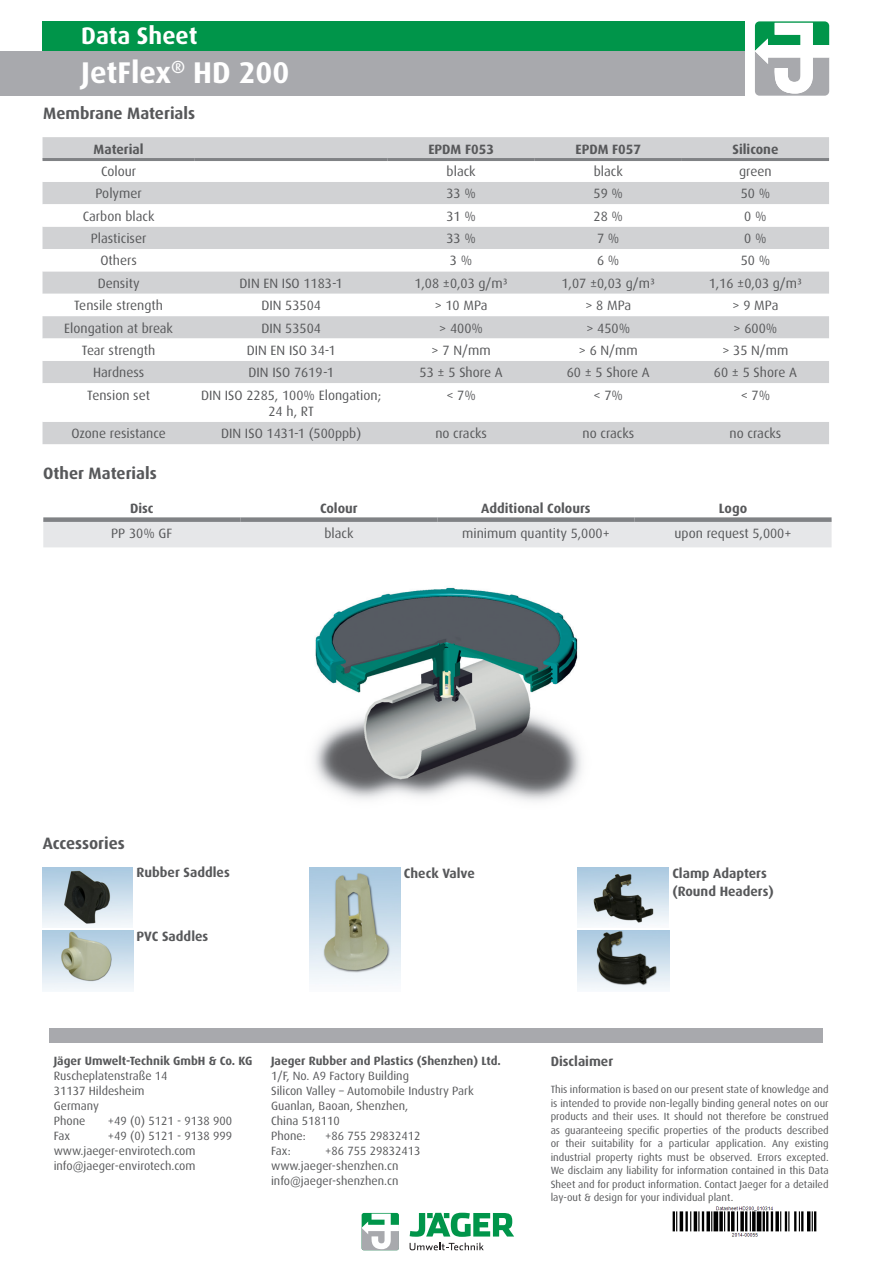
<style>
.page{position:relative;width:893px;height:1263px;background:#fff}
.page>*{position:absolute;margin:0;border:0;box-sizing:border-box;transform-origin:0 0}
.Titel_Subhead{font:700 30px "Dax Pro";color:#fff}
.Ueberschrift{font:700 24px "Dax Pro";color:#fff}
.Ueberschrift-2{font:700 16.5px "Dax Pro";color:#57585a}
.Fliesstext{font:13.5px/16.2px "Dax Pro";color:#57585a;text-align:center}
.Inhalt_Headline{font:700 13.5px/18px "Dax Pro";color:#57585a}
.Text{font:13.5px "Dax Pro";color:#57585a}
.Text-2{font:700 13.5px "Dax Pro";color:#57585a}
.Fliesstext-2{font:700 13.5px "Dax Pro";color:#57585a}
.t1{font:12px/15px "Dax Pro";color:#57585a}
.t2{font:700 12px "Dax Pro";color:#57585a}
.Text-3{font:10.5px/13.5px "Dax Pro";color:#57585a;text-align:justify}
</style>
<div class="page">
<svg style="left:362px;top:1213px;width:37px;height:37px"></svg>
<svg style="left:362px;top:1214px;width:37px;height:36px"></svg>
<svg style="left:410px;top:1213px;width:104px;height:24px"></svg>
<svg style="left:410px;top:1243px;width:74px;height:7px"></svg>
<div style="left:43px;top:21px;width:702px;height:30px;background:#00954a"></div>
<div style="left:0;top:51px;width:745px;height:45px;background:#a8a9ad"></div>
<svg style="left:755px;top:21px;width:74px;height:75px"></svg>
<div style="left:49px;top:1028px;width:774px;height:15px;background:#a8a9ad"></div>
<img style="left:672px;top:1206px;width:145px;height:31px">
<div style="left:43px;top:137px;width:786px;height:307px;background:#d1d2d4"></div>
<svg style="left:43px;top:161px;width:786px;height:261px"></svg>
<hr style="left:43px;top:158px;width:152px;height:3px;background:#808285">
<hr style="left:388px;top:158px;width:147px;height:3px;background:#808285">
<hr style="left:535px;top:158px;width:147px;height:3px;background:#808285">
<hr style="left:682px;top:158px;width:147px;height:3px;background:#808285">
<hr style="left:195px;top:158px;width:193px;height:3px;background:#808285">
<img style="left:42px;top:867px;width:90px;height:60px">
<img style="left:310px;top:867px;width:90px;height:115px">
<img style="left:578px;top:867px;width:91px;height:58px">
<img style="left:42px;top:930px;width:91px;height:61px">
<img style="left:578px;top:930px;width:91px;height:60px">
<img style="left:314px;top:587px;width:268px;height:214px">
<div style="left:43px;top:522px;width:789px;height:25px;background:#e6e7e9"></div>
<div style="left:43px;top:517px;width:197px;height:5px;background:#808285"></div>
<div style="left:240px;top:517px;width:197px;height:5px;background:#808285"></div>
<div style="left:437px;top:517px;width:197px;height:5px;background:#808285"></div>
<div style="left:634px;top:517px;width:198px;height:5px;background:#808285"></div>
<p class="Ueberschrift" style="left:81px;top:20px;width:118px">Data Sheet</p>
<p class="Titel_Subhead" style="left:81px;top:53px;width:210px">JetFlex<sup>®</sup> HD 200</p>
<p class="Ueberschrift-2" style="left:43px;top:103px;width:153px">Membrane Materials</p>
<p class="Fliesstext-2" style="left:94px;top:140px;width:52px">Material</p>
<p class="Fliesstext-2" style="left:428px;top:140px;width:67px">EPDM F053</p>
<p class="Fliesstext-2" style="left:575px;top:140px;width:67px">EPDM F057</p>
<p class="Fliesstext-2" style="left:732px;top:140px;width:48px">Silicone</p>
<p class="Fliesstext" style="left:101px;top:163px;width:36px">Colour</p>
<p class="Fliesstext" style="left:447px;top:163px;width:31px">black</p>
<p class="Fliesstext" style="left:594px;top:163px;width:31px">black</p>
<p class="Fliesstext" style="left:739px;top:163px;width:34px">green</p>
<p class="Fliesstext" style="left:95px;top:185px;width:48px">Polymer</p>
<p class="Fliesstext" style="left:446px;top:185px;width:31px">33 %</p>
<p class="Fliesstext" style="left:594px;top:185px;width:31px">59 %</p>
<p class="Fliesstext" style="left:741px;top:185px;width:31px">50 %</p>
<p class="Fliesstext" style="left:83px;top:207px;width:73px">Carbon black</p>
<p class="Fliesstext" style="left:446px;top:207px;width:31px">31 %</p>
<p class="Fliesstext" style="left:594px;top:207px;width:31px">28 %</p>
<p class="Fliesstext" style="left:744px;top:207px;width:24px">0 %</p>
<p class="Fliesstext" style="left:91px;top:230px;width:57px">Plasticiser</p>
<p class="Fliesstext" style="left:446px;top:230px;width:31px">33 %</p>
<p class="Fliesstext" style="left:597px;top:230px;width:24px">7 %</p>
<p class="Fliesstext" style="left:744px;top:230px;width:24px">0 %</p>
<p class="Fliesstext" style="left:100px;top:252px;width:38px">Others</p>
<p class="Fliesstext" style="left:450px;top:252px;width:24px">3 %</p>
<p class="Fliesstext" style="left:597px;top:252px;width:24px">6 %</p>
<p class="Fliesstext" style="left:741px;top:252px;width:31px">50 %</p>
<p class="Fliesstext" style="left:98px;top:275px;width:43px">Density</p>
<p class="Fliesstext" style="left:240px;top:275px;width:105px">DIN EN ISO 1183-1</p>
<p class="Fliesstext" style="left:414px;top:275px;width:95px">1,08 ±0,03 g/m³</p>
<p class="Fliesstext" style="left:562px;top:275px;width:95px">1,07 ±0,03 g/m³</p>
<p class="Fliesstext" style="left:709px;top:275px;width:95px">1,16 ±0,03 g/m³</p>
<p class="Fliesstext" style="left:74px;top:297px;width:90px">Tensile strength</p>
<p class="Fliesstext" style="left:261px;top:297px;width:61px">DIN 53504</p>
<p class="Fliesstext" style="left:435px;top:297px;width:54px">&gt; 10 MPa</p>
<p class="Fliesstext" style="left:585px;top:297px;width:47px">&gt; 8 MPa</p>
<p class="Fliesstext" style="left:732px;top:297px;width:47px">&gt; 9 MPa</p>
<p class="Fliesstext" style="left:64px;top:319px;width:110px">Elongation at break</p>
<p class="Fliesstext" style="left:261px;top:319px;width:61px">DIN 53504</p>
<p class="Fliesstext" style="left:439px;top:319px;width:45px">&gt; 400%</p>
<p class="Fliesstext" style="left:586px;top:319px;width:45px">&gt; 450%</p>
<p class="Fliesstext" style="left:734px;top:319px;width:45px">&gt; 600%</p>
<p class="Fliesstext" style="left:82px;top:342px;width:75px">Tear strength</p>
<p class="Fliesstext" style="left:247px;top:342px;width:90px">DIN EN ISO 34-1</p>
<p class="Fliesstext" style="left:432px;top:342px;width:61px">&gt; 7 N/mm</p>
<p class="Fliesstext" style="left:579px;top:342px;width:61px">&gt; 6 N/mm</p>
<p class="Fliesstext" style="left:722px;top:342px;width:68px">&gt; 35 N/mm</p>
<p class="Fliesstext" style="left:93px;top:364px;width:53px">Hardness</p>
<p class="Fliesstext" style="left:248px;top:364px;width:87px">DIN ISO 7619-1</p>
<p class="Fliesstext" style="left:420px;top:364px;width:85px">53 ± 5 Shore A</p>
<p class="Fliesstext" style="left:567px;top:364px;width:85px">60 ± 5 Shore A</p>
<p class="Fliesstext" style="left:714px;top:364px;width:85px">60 ± 5 Shore A</p>
<p class="Fliesstext" style="left:87px;top:386px;width:64px">Tension set</p>
<p class="Fliesstext" style="left:201px;top:386px;width:182px">DIN ISO 2285, 100% Elongation;<br>24 h, RT</p>
<p class="Fliesstext" style="left:446px;top:386px;width:31px">&lt; 7%</p>
<p class="Fliesstext" style="left:594px;top:386px;width:31px">&lt; 7%</p>
<p class="Fliesstext" style="left:741px;top:386px;width:31px">&lt; 7%</p>
<p class="Fliesstext" style="left:71px;top:425px;width:96px">Ozone resistance</p>
<p class="Fliesstext" style="left:221px;top:425px;width:142px">DIN ISO 1431-1 (500ppb)</p>
<p class="Fliesstext" style="left:435px;top:425px;width:53px">no cracks</p>
<p class="Fliesstext" style="left:582px;top:425px;width:53px">no cracks</p>
<p class="Fliesstext" style="left:730px;top:425px;width:53px">no cracks</p>
<p class="Ueberschrift-2" style="left:43px;top:462px;width:115px">Other Materials</p>
<p class="Text-2" style="left:130px;top:499px;width:25px">Disc</p>
<p class="Text-2" style="left:320px;top:499px;width:39px">Colour</p>
<p class="Text-2" style="left:481px;top:499px;width:111px">Additional Colours</p>
<p class="Text-2" style="left:719px;top:499px;width:30px">Logo</p>
<p class="Text" style="left:111px;top:525px;width:63px">PP 30% GF</p>
<p class="Text" style="left:324px;top:525px;width:31px">black</p>
<p class="Text" style="left:462px;top:525px;width:149px">minimum quantity 5,000+</p>
<p class="Text" style="left:675px;top:525px;width:118px">upon request 5,000+</p>
<p class="Ueberschrift-2" style="left:43px;top:832px;width:84px">Accessories</p>
<p class="Inhalt_Headline" style="left:137px;top:863px;width:95px">Rubber Saddles</p>
<p class="Inhalt_Headline" style="left:404px;top:863px;width:72px">Check Valve</p>
<p class="Inhalt_Headline" style="left:672px;top:863px;width:103px">Clamp Adapters (Round Headers)</p>
<p class="Inhalt_Headline" style="left:137px;top:927px;width:73px">PVC Saddles</p>
<p class="t2" style="left:54px;top:1053px;width:200px">Jäger Umwelt-Technik GmbH &amp; Co. KG</p>
<p class="t1" style="left:54px;top:1068px;width:115px">Ruscheplatenstraße 14<br>31137 Hildesheim<br>Germany<br>Phone</p>
<p class="t1" style="left:108px;top:1113px;width:126px">+49 (0) 5121 - 9138 900</p>
<p class="t1" style="left:54px;top:1128px;width:180px;text-indent:54px">+49 (0) 5121 - 9138 999 www.jaeger-envirotech.com info@jaeger-envirotech.com</p>
<p class="t1" style="left:54px;top:1128px;width:18px">Fax</p>
<p class="t2" style="left:271px;top:1053px;width:231px">Jaeger Rubber and Plastics (Shenzhen) Ltd.</p>
<p class="t1" style="left:271px;top:1068px;width:204px">1/F, No. A9 Factory Building<br>Silicon Valley – Automobile Industry Park<br>Guanlan, Baoan, Shenzhen,<br>China 518110<br>Phone:</p>
<p class="t1" style="left:325px;top:1128px;width:97px">+86 755 29832412</p>
<p class="t1" style="left:271px;top:1143px;width:151px;text-indent:54px">+86 755 29832413 www.jaeger-shenzhen.cn info@jaeger-shenzhen.cn</p>
<p class="t1" style="left:271px;top:1143px;width:21px">Fax:</p>
<p class="Text-2" style="left:551px;top:1053px;width:64px">Disclaimer</p>
<p class="Text-3" style="left:551px;top:1083px;width:280px">This information is based on our present state of knowledge and is intended to provide non-legally binding general notes on our products and their uses. It should not therefore be construed as guaranteeing specific properties of the products described or their suitability for a particular application. Any existing industrial property rights must be observed. Errors excepted.<br>We disclaim any liability for information contained in this Data Sheet and for product information. Contact Jaeger for a detailed lay-out &amp; design for your individual plant.</p>
</div>
